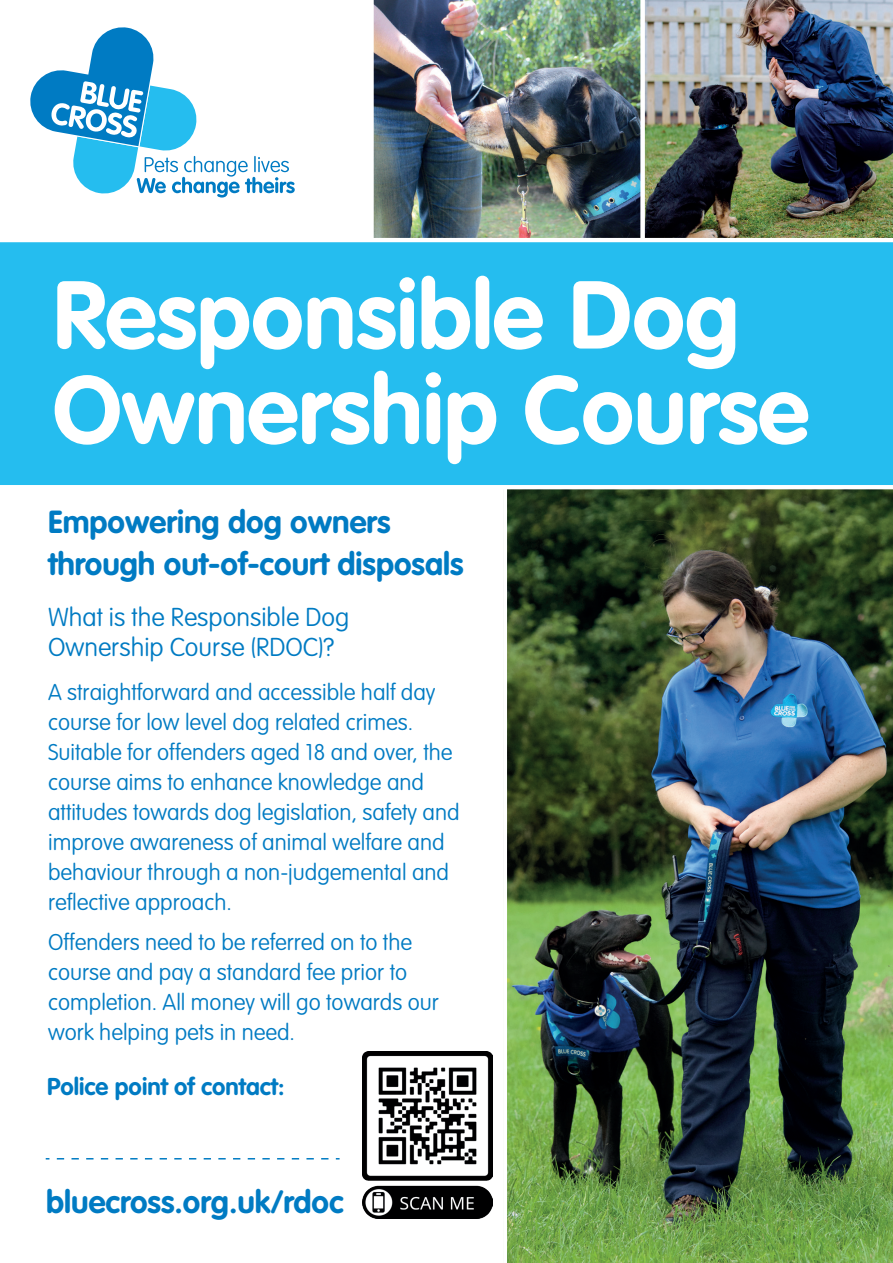
<style>
.page{position:relative;width:893px;height:1263px;background:#fff}
.page>*{position:absolute;margin:0;border:0;box-sizing:border-box;transform-origin:0 0}
.t1{font:700 94.65px/94.9px "VAG Rounded Std";color:#fff}
.t2{font:700 31.5px/42px "VAG Rounded Std";color:#007bc3}
.t3{font:100 25.5px/30px "VAG Rounded Std";color:#007bc3}
.t4{font:700 24px "VAG Rounded Std";color:#007bc3}
.t5{font:100 22.5px/30px "VAG Rounded Std";color:#007bc3}
</style>
<div class="page">
<img style="left:373px;top:0;width:267px;height:238px">
<img style="left:507px;top:489px;width:386px;height:774px">
<img style="left:640px;top:0;width:253px;height:238px">
<div style="left:0;top:242px;width:893px;height:243px;background:#25bdef"></div>
<svg style="left:30px;top:27px;width:265px;height:171px"></svg>
<svg style="left:57px;top:1158px;width:283px;height:1px"></svg>
<img style="left:363px;top:1051px;width:129px;height:168px">
<h1 class="t1" style="left:53px;top:271px;width:758px">Responsible Dog<br>Ownership Course</h1>
<h2 class="t2" style="left:48px;top:502px;width:417px">Empowering dog owners through out-of-court disposals</h2>
<p class="t3" style="left:48px;top:603px;width:303px">What is the Responsible Dog<br>Ownership Course (RDOC)?</p>
<p class="t5" style="left:48px;top:678px;width:413px">A straightforward and accessible half day course for low level dog related crimes.<br>Suitable for offenders aged 18 and over, the course aims to enhance knowledge and attitudes towards dog legislation, safety and improve awareness of animal welfare and behaviour through a non-judgemental and reflective approach.</p>
<p class="t5" style="left:48px;top:928px;width:392px">Offenders need to be referred on to the course and pay a standard fee prior to completion. All money will go towards our work helping pets in need.</p>
<p class="t4" style="left:47px;top:1072px;width:239px">Police point of contact:</p>
<h2 class="t2" style="left:46px;top:1182px;width:299px">bluecross.org.uk/rdoc</h2>
</div>
